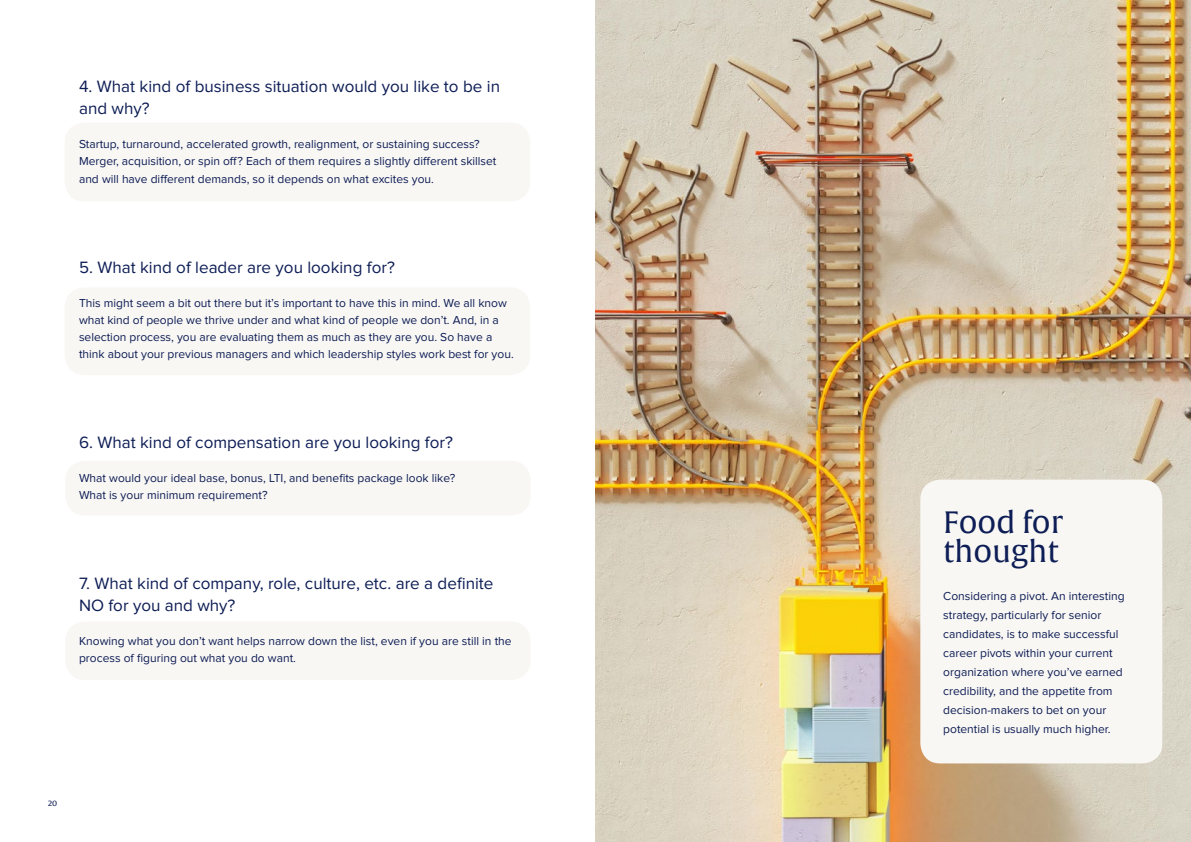
<style>
.page{position:relative;width:1191px;height:842px;background:#fff}
.page>*{position:absolute;margin:0;border:0;box-sizing:border-box;transform-origin:0 0}
.t1{font:30px/29px "Alverata";color:#0d1d55}
.t2{font:17px/22px "Proxima Nova";color:#0d1d55}
.t3{font:12px/17px "Proxima Nova";color:#0d1d55}
.t4{font:8px "Alverata";color:#0d1d55}
</style>
<div class="page">
<div style="left:65px;top:122px;width:465px;height:80px;background:#f9f7f4;border-radius:20px"></div>
<div style="left:65px;top:287px;width:465px;height:88px;background:#f9f7f4;border-radius:20px"></div>
<div style="left:65px;top:461px;width:465px;height:54px;background:#f9f7f4;border-radius:20px"></div>
<div style="left:65px;top:621px;width:465px;height:59px;background:#f9f7f4;border-radius:20px"></div>
<img style="left:595px;top:0;width:596px;height:842px">
<div style="left:920px;top:480px;width:242px;height:283px;background:#f9f7f4;border-radius:20px"></div>
<h2 class="t2" style="left:79px;top:76px;width:422px">4. What kind of business situation would you like to be in and why?</h2>
<p class="t3" style="left:79px;top:136px;width:419px">Startup, turnaround, accelerated growth, realignment, or sustaining success?<br>Merger, acquisition, or spin off? Each of them requires a slightly different skillset and will have different demands, so it depends on what excites you.</p>
<h2 class="t2" style="left:79px;top:256px;width:317px">5. What kind of leader are you looking for?</h2>
<p class="t3" style="left:79px;top:294px;width:436px">This might seem a bit out there but it’s important to have this in mind. We all know what kind of people we thrive under and what kind of people we don’t. And, in a selection process, you are evaluating them as much as they are you. So have a think about your previous managers and which leadership styles work best for you.</p>
<h2 class="t2" style="left:79px;top:431px;width:375px">6. What kind of compensation are you looking for?</h2>
<p class="t3" style="left:79px;top:469px;width:378px">What would your ideal base, bonus, LTI, and benefits package look like?<br>What is your minimum requirement?</p>
<h2 class="t2" style="left:79px;top:572px;width:416px">7. What kind of company, role, culture, etc. are a definite<br>NO for you and why?</h2>
<p class="t3" style="left:79px;top:632px;width:434px">Knowing what you don’t want helps narrow down the list, even if you are still in the process of figuring out what you do want.</p>
<p class="t4" style="left:48px;top:798px;width:11px">20</p>
<h1 class="t1" style="left:943px;top:509px;width:121px">Food for thought</h1>
<p class="t3" style="left:943px;top:587px;width:183px;line-height:19px">Considering a pivot. An interesting strategy, particularly for senior candidates, is to make successful career pivots within your current organization where you’ve earned credibility, and the appetite from decision-makers to bet on your potential is usually much higher.</p>
</div>
